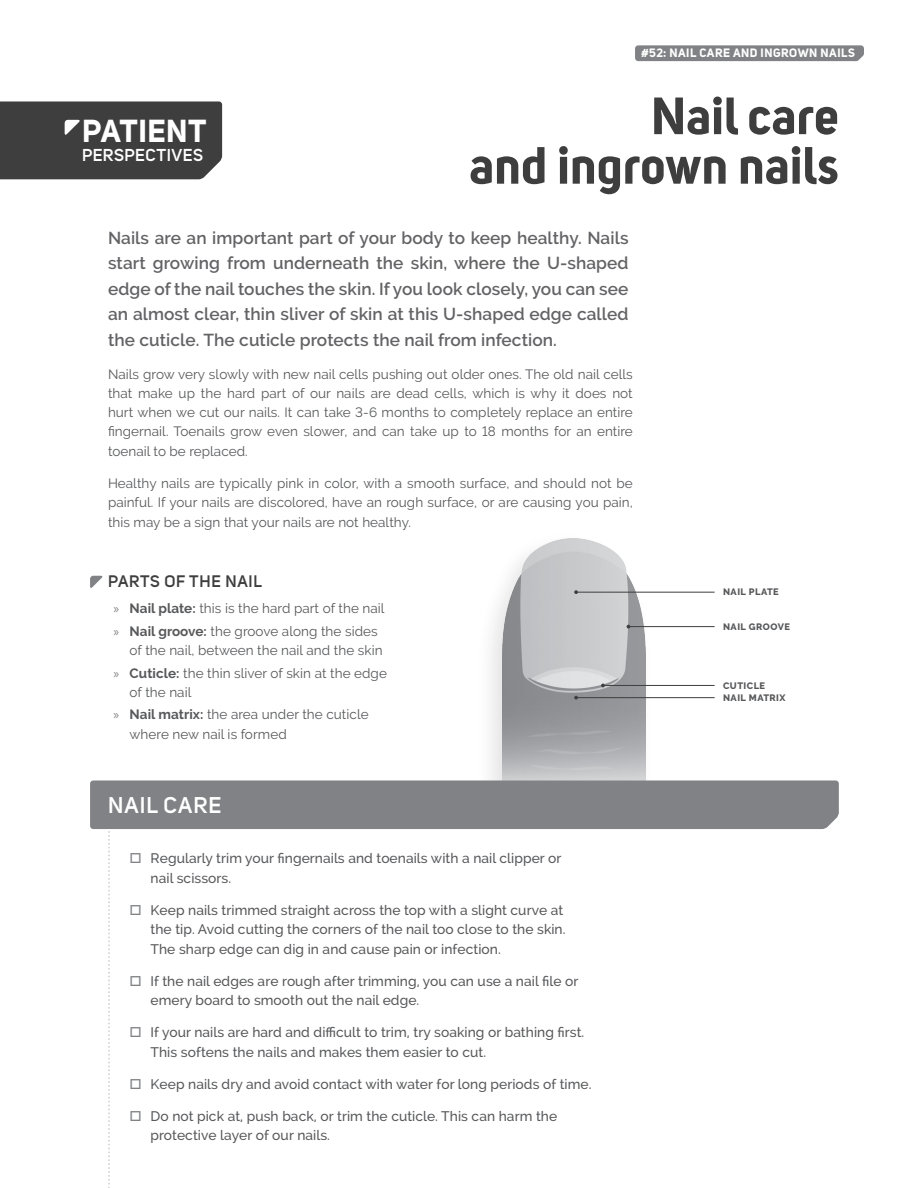
<style>
.page{position:relative;width:918px;height:1188px;background:#fff}
.page>*{position:absolute;margin:0;border:0;box-sizing:border-box;transform-origin:0 0}
.t1{font:700 51.75px/49.5px "Uni Sans";color:#3e3e3f;text-align:right}
.t2{font:700 31.5px "Uni Sans";letter-spacing:.01em;color:#fff}
.t3{font:600 22.5px "Uni Sans";letter-spacing:.045em;color:#fff}
.t4{font:600 17.25px/25.5px "Raleway";letter-spacing:.005em;color:#636366;text-align:justify}
.t5{font:600 17.1px "Uni Sans";letter-spacing:.025em;color:#fff}
.t6{font:600 16.5px "Uni Sans";letter-spacing:.045em;color:#3e3e3f}
.t7{font:500 13.8px/19.5px "Raleway";letter-spacing:.005em;color:#57585a}
.t8{font:13.5px/19.2px "Raleway";letter-spacing:.005em;color:#57585a}
.t9{font:700 12px "Uni Sans";letter-spacing:.045em;color:#fff}
.t10{font:800 9.3px/12.1px "Raleway";letter-spacing:.05em;color:#57585a}
.s1{font-family:"Myriad Pro";color:#808285}
.s2{font-weight:700}
.s3{color:#808285}
</style>
<div class="page">
<svg style="left:635px;top:45px;width:229px;height:16px;background:#838588"></svg>
<svg style="left:90px;top:576px;width:13px;height:12px"></svg>
<div style="left:475px;top:531px;width:180px;height:299px;background:#231f20;opacity:.12"></div>
<img style="left:503px;top:539px;width:143px;height:241px">
<svg style="left:90px;top:780px;width:749px;height:408px"></svg>
<div style="left:0;top:101px;width:222px;height:78px;background:#3e3e3f"></div>
<hr style="left:576px;top:592px;width:139px;height:1px;background:#3e3e3f">
<svg style="left:574px;top:590px;width:4px;height:4px"></svg>
<hr style="left:603px;top:685px;width:112px;height:1px;background:#3e3e3f">
<hr style="left:576px;top:697px;width:139px;height:1px;background:#3e3e3f">
<svg style="left:574px;top:696px;width:4px;height:4px"></svg>
<hr style="left:628px;top:626px;width:87px;height:1px;background:#3e3e3f">
<h2 class="t2" style="left:82px;top:111px;width:126px">PATIENT</h2>
<p class="t5" style="left:82px;top:142px;width:123px">PERSPECTIVES</p>
<p class="t9" style="left:641px;top:46px;width:215px">#52: NAIL CARE AND INGROWN NAILS</p>
<h1 class="t1" style="left:469px;top:91px;width:371px">Nail care<br>and ingrown nails</h1>
<p class="t4" style="left:108px;top:225px;width:522px">Nails are an important part of your body to keep healthy. Nails start growing from underneath the skin, where the U-shaped edge of the nail touches the skin. If you look closely, you can see an almost clear, thin sliver of skin at this U-shaped edge called the cuticle. The cuticle protects the nail from infection.</p>
<p class="t8" style="left:108px;top:365px;width:526px;text-align:justify">Nails grow very slowly with new nail cells pushing out older ones. The old nail cells that make up the hard part of our nails are dead cells, which is why it does not hurt when we cut our nails. It can take 3-6 months to completely replace an entire fingernail. Toenails grow even slower, and can take up to 18 months for an entire toenail to be replaced.</p>
<p class="t8" style="left:108px;top:474px;width:526px;text-align:justify">Healthy nails are typically pink in color, with a smooth surface, and should not be painful. If your nails are discolored, have an rough surface, or are causing you pain, this may be a sign that your nails are not healthy.</p>
<p class="t6" style="left:108px;top:569px;width:155px">PARTS OF THE NAIL</p>
<p class="t8" style="left:113px;top:597px;width:273px;line-height:22.6px"><span class="s1">»</span> <span class="s2">Nail plate:</span> this is the hard part of the nail <span class="s1">»</span> <span class="s2">Nail groove:</span> the groove along the sides</p>
<p class="t8" style="left:113px;top:639px;width:275px;line-height:22.6px;text-indent:16px">of the nail, between the nail and the skin <span class="s1">»</span> <span class="s2">Cuticle:</span> the thin sliver of skin at the edge</p>
<p class="t8" style="left:113px;top:681px;width:257px;line-height:22.6px;text-indent:16px">of the nail<br><span class="s1">»</span> <span class="s2">Nail matrix:</span> the area under the cuticle</p>
<p class="t8" style="left:130px;top:724px;width:159px">where new nail is formed</p>
<h3 class="t3" style="left:108px;top:788px;width:115px">NAIL CARE</h3>
<p class="t7" style="left:151px;top:849px;width:412px;text-indent:-21px"><span class="s3">□</span> Regularly trim your fingernails and toenails with a nail clipper or nail scissors.</p>
<p class="t7" style="left:151px;top:900px;width:416px;text-indent:-21px"><span class="s3">□</span> Keep nails trimmed straight across the top with a slight curve at the tip. Avoid cutting the corners of the nail too close to the skin.<br>The sharp edge can dig in and cause pain or infection.</p>
<p class="t7" style="left:151px;top:971px;width:429px;text-indent:-21px"><span class="s3">□</span> If the nail edges are rough after trimming, you can use a nail file or emery board to smooth out the nail edge.</p>
<p class="t7" style="left:151px;top:1023px;width:435px;text-indent:-21px"><span class="s3">□</span> If your nails are hard and difficult to trim, try soaking or bathing first.<br>This softens the nails and makes them easier to cut.</p>
<p class="t7" style="left:130px;top:1074px;width:463px"><span class="s3">□</span> Keep nails dry and avoid contact with water for long periods of time.</p>
<p class="t7" style="left:151px;top:1106px;width:408px;text-indent:-21px"><span class="s3">□</span> Do not pick at, push back, or trim the cuticle. This can harm the protective layer of our nails.</p>
<p class="t10" style="left:723px;top:586px;width:57px">NAIL PLATE</p>
<p class="t10" style="left:723px;top:620px;width:68px">NAIL GROOVE</p>
<p class="t10" style="left:723px;top:679px;width:64px">CUTICLE<br>NAIL MATRIX</p>
</div>
